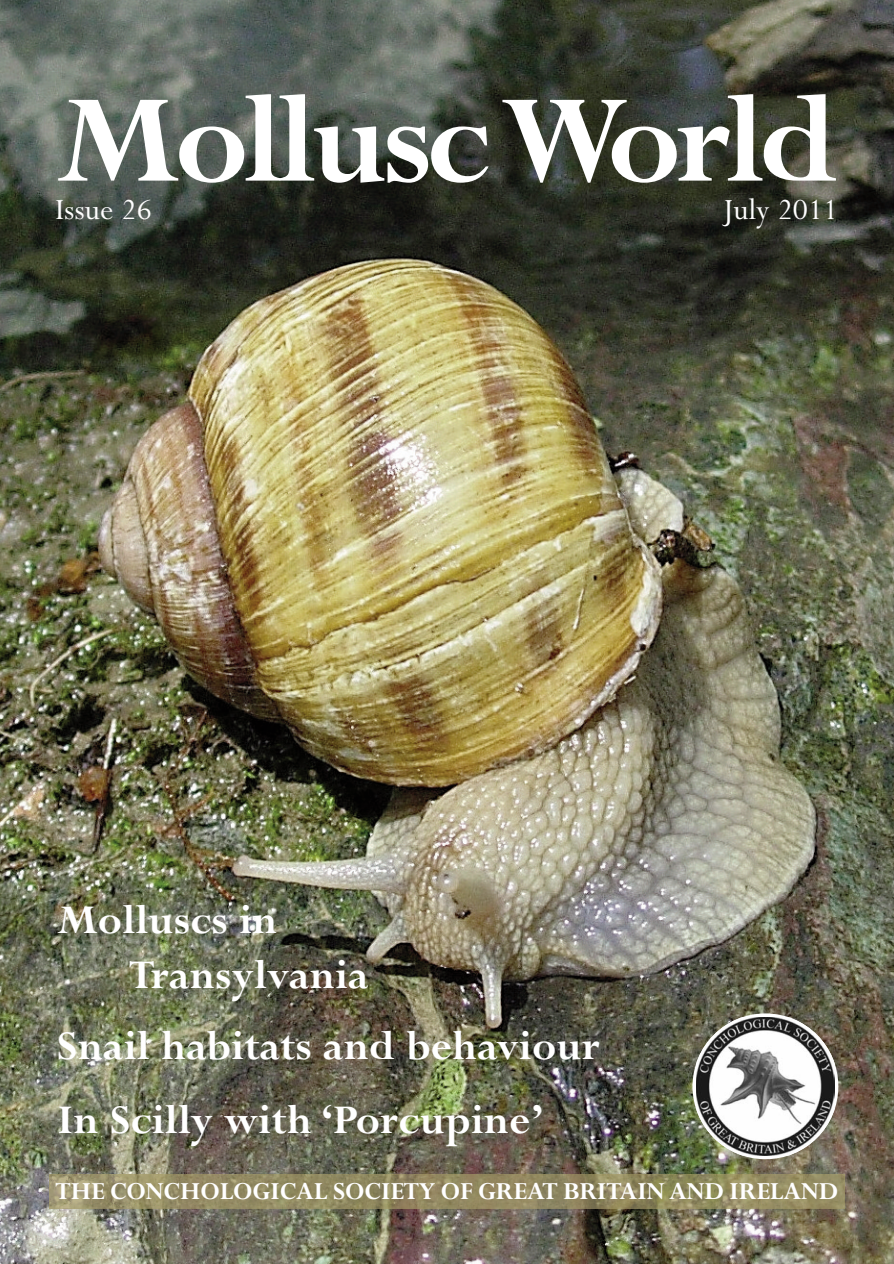
<style>
.page{position:relative;width:894px;height:1264px;background:#fff}
.page>*{position:absolute;margin:0;border:0;box-sizing:border-box;transform-origin:0 0}
.t1{font:700 138px "Perpetua";letter-spacing:-.045em;color:#fff}
.t2{font:45px/55.5px "Perpetua Bold OTF";color:#fff}
.t3{font:33px "Perpetua";color:#fff}
.t4{font:27px "Perpetua Bold OTF";letter-spacing:-.01em;color:#fff}
</style>
<div class="page">
<img style="left:0;top:0;width:894px;height:1264px">
<h1 class="t1" style="left:56px;top:52px;width:784px">MolluscWorld</h1>
<p class="t3" style="left:56px;top:188px;width:98px">Issue 26</p>
<p class="t3" style="left:723px;top:188px;width:117px">July 2011</p>
<p class="t2" style="left:129px;top:889px;width:241px;text-indent:-72px">Molluscs in<br>Transylvania</p>
<p class="t2" style="left:57px;top:1006px;width:544px;line-height:74.2px">Snail habitats and behaviour<br>In Scilly with ‘Porcupine’</p>
<p class="t4" style="left:56px;top:1174px;width:784px">THE CONCHOLOGICAL SOCIETY OF GREAT BRITAIN AND IRELAND</p>
</div>
